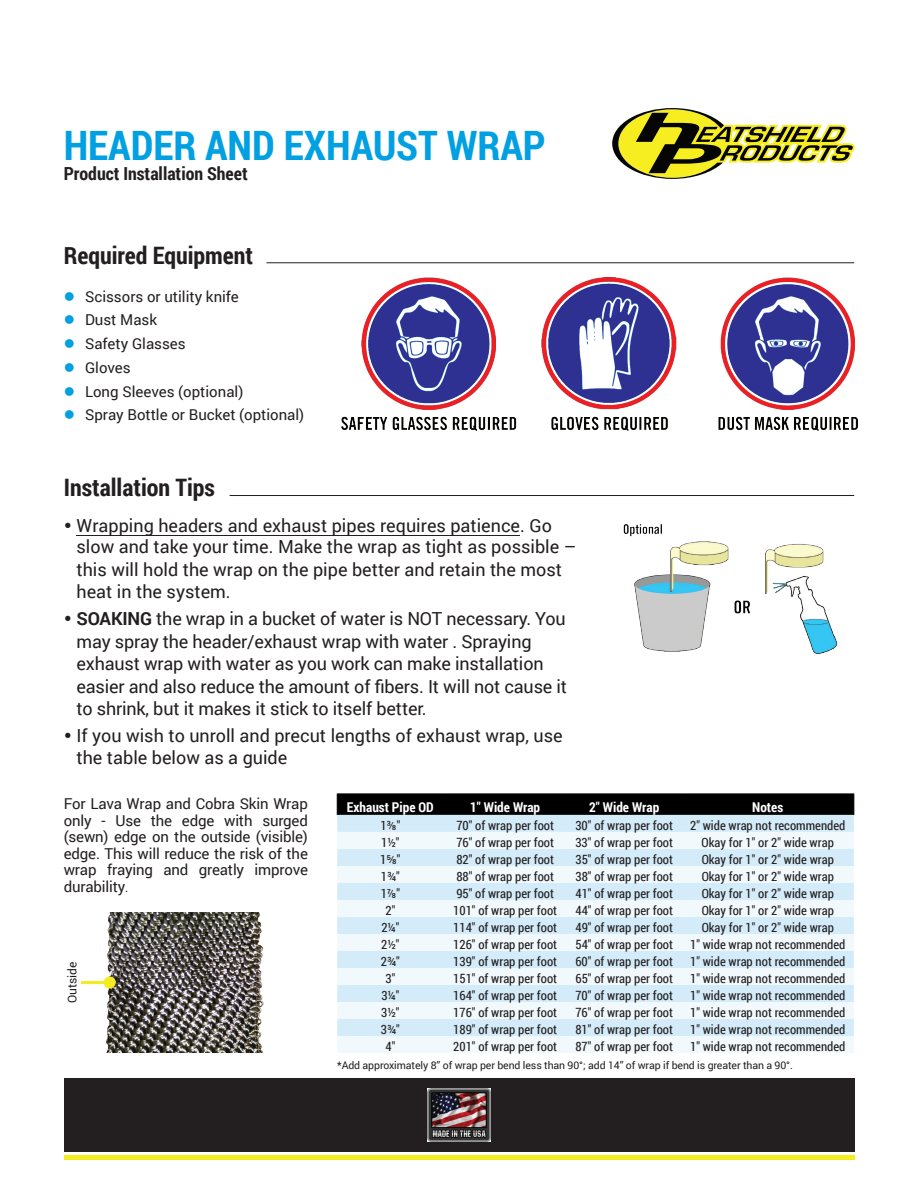
<style>
.page{position:relative;width:918px;height:1188px;background:#fff}
.page>*{position:absolute;margin:0;border:0;box-sizing:border-box;transform-origin:0 0}
.t1{font:700 40.5px "Roboto Condensed";color:#00a0e2}
.t2{font:700 24px "Roboto Condensed";color:#231f20}
.t3{font:18px/22.5px "Roboto";letter-spacing:-.01em;color:#231f20}
.t4{font:700 18px "Roboto Condensed";color:#231f20}
.t5{font:15px/16.5px "Roboto";color:#231f20;text-align:justify}
.t6{font:700 13.5px "Roboto Condensed";color:#fff}
.t7{font:12.75px "Roboto Condensed";color:#231f20}
.t8{font:12px "Roboto";letter-spacing:-.01em;color:#231f20}
.t9{font:10.5px "Roboto";letter-spacing:-.01em;color:#231f20}
.s1{color:#00a0e2}
.s2{font-weight:700}
.s3{font-size:12px}
</style>
<div class="page">
<svg style="left:612px;top:108px;width:243px;height:71px"></svg>
<img style="left:341px;top:277px;width:517px;height:153px">
<img style="left:623px;top:524px;width:215px;height:130px">
<div style="left:337px;top:815px;width:517px;height:17px;background:#d4ecf9"></div>
<svg style="left:337px;top:832px;width:517px;height:221px;fill:#f1f9fd"></svg>
<div style="left:337px;top:794px;width:517px;height:21px;background:#000"></div>
<hr style="left:77px;top:535px;width:443px;height:1px;background:#231f20">
<div style="left:64px;top:1078px;width:790px;height:74px;background:#231f20"></div>
<div style="left:64px;top:1155px;width:790px;height:5px;background:#f4ec1f"></div>
<img style="left:428px;top:1089px;width:62px;height:52px">
<img style="left:100px;top:913px;width:164px;height:139px">
<hr style="left:266px;top:262px;width:588px;height:1px;background:#231f20">
<hr style="left:230px;top:495px;width:624px;height:1px;background:#231f20">
<hr style="left:81px;top:981px;width:29px;height:3px;background:#f4ec1f">
<div style="left:104px;top:977px;width:12px;height:12px;background:#f4ec1f;border-radius:50%"></div>
<h1 class="t1" style="left:64px;top:117px;width:483px">HEADER AND EXHAUST WRAP</h1>
<h3 class="t4" style="left:64px;top:161px;width:186px">Product Installation Sheet</h3>
<h2 class="t2" style="left:64px;top:238px;width:191px">Required Equipment</h2>
<p class="t5" style="left:64px;top:288px;width:177px"><span class="s1">●</span> Scissors or utility knife</p>
<p class="t5" style="left:64px;top:311px;width:95px"><span class="s1">●</span> Dust Mask</p>
<p class="t5" style="left:64px;top:335px;width:123px"><span class="s1">●</span> Safety Glasses</p>
<p class="t5" style="left:64px;top:359px;width:68px"><span class="s1">●</span> Gloves</p>
<p class="t5" style="left:64px;top:383px;width:181px"><span class="s1">●</span> Long Sleeves (optional)</p>
<p class="t5" style="left:64px;top:406px;width:242px"><span class="s1">●</span> Spray Bottle or Bucket (optional)</p>
<h2 class="t2" style="left:64px;top:470px;width:153px">Installation Tips</h2>
<h3 class="t3" style="left:77px;top:514px;width:501px;line-height:22px">Wrapping headers and exhaust pipes requires patience. Go slow and take your time. Make the wrap as tight as possible – this will hold the wrap on the pipe better and retain the most heat in the system.</h3>
<p class="t3" style="left:77px;top:607px;width:492px"><span class="s2">SOAKING</span> the wrap in a bucket of water is NOT necessary. You may spray the header/exhaust wrap with water . Spraying exhaust wrap with water as you work can make installation easier and also reduce the amount of fibers. It will not cause it to shrink, but it makes it stick to itself better.</p>
<h3 class="t3" style="left:77px;top:724px;width:488px">If you wish to unroll and precut lengths of exhaust wrap, use the table below as a guide</h3>
<p class="t5" style="left:64px;top:795px;width:246px">For Lava Wrap and Cobra Skin Wrap only - Use the edge with surged (sewn) edge on the outside (visible) edge. This will reduce the risk of the wrap fraying and greatly improve durability<span class="s3">.</span></p>
<p class="t6" style="left:347px;top:797px;width:88px">Exhaust Pipe OD</p>
<p class="t6" style="left:470px;top:797px;width:71px">1" Wide Wrap</p>
<p class="t6" style="left:589px;top:797px;width:71px">2" Wide Wrap</p>
<p class="t6" style="left:752px;top:797px;width:33px">Notes</p>
<p class="t7" style="left:380px;top:817px;width:21px">1⅜"</p>
<p class="t7" style="left:456px;top:817px;width:99px">70" of wrap per foot</p>
<p class="t7" style="left:575px;top:817px;width:99px">30" of wrap per foot</p>
<p class="t7" style="left:690px;top:817px;width:157px">2" wide wrap not recommended</p>
<p class="t7" style="left:381px;top:834px;width:20px">1½"</p>
<p class="t7" style="left:456px;top:834px;width:99px">76" of wrap per foot</p>
<p class="t7" style="left:575px;top:834px;width:99px">33" of wrap per foot</p>
<p class="t7" style="left:702px;top:834px;width:134px">Okay for 1" or 2" wide wrap</p>
<p class="t7" style="left:380px;top:851px;width:22px">1⅝"</p>
<p class="t7" style="left:456px;top:851px;width:99px">82" of wrap per foot</p>
<p class="t7" style="left:575px;top:851px;width:99px">35" of wrap per foot</p>
<p class="t7" style="left:702px;top:851px;width:134px">Okay for 1" or 2" wide wrap</p>
<p class="t7" style="left:381px;top:868px;width:21px">1¾"</p>
<p class="t7" style="left:456px;top:868px;width:99px">88" of wrap per foot</p>
<p class="t7" style="left:575px;top:868px;width:99px">38" of wrap per foot</p>
<p class="t7" style="left:702px;top:868px;width:134px">Okay for 1" or 2" wide wrap</p>
<p class="t7" style="left:381px;top:885px;width:21px">1⅞"</p>
<p class="t7" style="left:456px;top:885px;width:99px">95" of wrap per foot</p>
<p class="t7" style="left:575px;top:885px;width:99px">41" of wrap per foot</p>
<p class="t7" style="left:702px;top:885px;width:134px">Okay for 1" or 2" wide wrap</p>
<p class="t7" style="left:385px;top:902px;width:11px">2"</p>
<p class="t7" style="left:453px;top:902px;width:105px">101" of wrap per foot</p>
<p class="t7" style="left:575px;top:902px;width:99px">44" of wrap per foot</p>
<p class="t7" style="left:702px;top:902px;width:134px">Okay for 1" or 2" wide wrap</p>
<p class="t7" style="left:381px;top:919px;width:20px">2¼"</p>
<p class="t7" style="left:453px;top:919px;width:105px">114" of wrap per foot</p>
<p class="t7" style="left:575px;top:919px;width:99px">49" of wrap per foot</p>
<p class="t7" style="left:702px;top:919px;width:134px">Okay for 1" or 2" wide wrap</p>
<p class="t7" style="left:381px;top:936px;width:20px">2½"</p>
<p class="t7" style="left:453px;top:936px;width:105px">126" of wrap per foot</p>
<p class="t7" style="left:575px;top:936px;width:99px">54" of wrap per foot</p>
<p class="t7" style="left:690px;top:936px;width:157px">1" wide wrap not recommended</p>
<p class="t7" style="left:381px;top:953px;width:21px">2¾"</p>
<p class="t7" style="left:453px;top:953px;width:105px">139" of wrap per foot</p>
<p class="t7" style="left:575px;top:953px;width:99px">60" of wrap per foot</p>
<p class="t7" style="left:690px;top:953px;width:157px">1" wide wrap not recommended</p>
<p class="t7" style="left:385px;top:970px;width:11px">3"</p>
<p class="t7" style="left:453px;top:970px;width:105px">151" of wrap per foot</p>
<p class="t7" style="left:575px;top:970px;width:99px">65" of wrap per foot</p>
<p class="t7" style="left:690px;top:970px;width:157px">1" wide wrap not recommended</p>
<p class="t7" style="left:381px;top:987px;width:20px">3¼"</p>
<p class="t7" style="left:453px;top:987px;width:105px">164" of wrap per foot</p>
<p class="t7" style="left:575px;top:987px;width:99px">70" of wrap per foot</p>
<p class="t7" style="left:690px;top:987px;width:157px">1" wide wrap not recommended</p>
<p class="t7" style="left:381px;top:1004px;width:20px">3½"</p>
<p class="t7" style="left:453px;top:1004px;width:105px">176" of wrap per foot</p>
<p class="t7" style="left:575px;top:1004px;width:99px">76" of wrap per foot</p>
<p class="t7" style="left:690px;top:1004px;width:157px">1" wide wrap not recommended</p>
<p class="t7" style="left:381px;top:1021px;width:21px">3¾"</p>
<p class="t7" style="left:453px;top:1021px;width:105px">189" of wrap per foot</p>
<p class="t7" style="left:575px;top:1021px;width:99px">81" of wrap per foot</p>
<p class="t7" style="left:690px;top:1021px;width:157px">1" wide wrap not recommended</p>
<p class="t7" style="left:385px;top:1038px;width:11px">4"</p>
<p class="t7" style="left:453px;top:1038px;width:105px">201" of wrap per foot</p>
<p class="t7" style="left:575px;top:1038px;width:99px">87" of wrap per foot</p>
<p class="t7" style="left:690px;top:1038px;width:157px">1" wide wrap not recommended</p>
<p class="t9" style="left:337px;top:1058px;width:457px">*Add approximately 8” of wrap per bend less than 90°; add 14” of wrap if bend is greater than a 90°.</p>
<p class="t8" style="left:64px;top:1003px;width:42px;rotate:-90deg">Outside</p>
</div>
